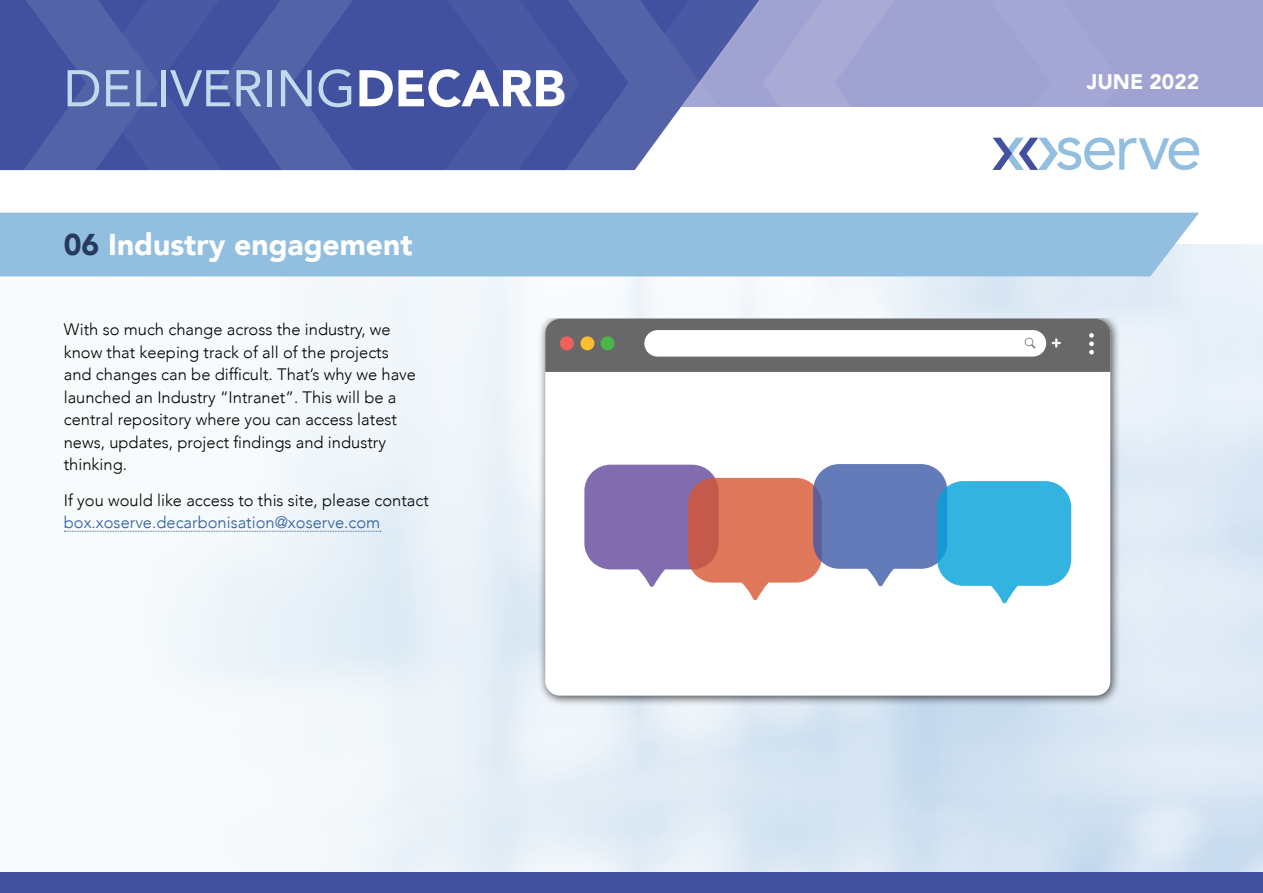
<style>
.page{position:relative;width:1263px;height:893px;background:#fff}
.page>*{position:absolute;margin:0;border:0;box-sizing:border-box;transform-origin:0 0}
.t1{font:51px "Avenir";color:#c0dbeb}
.t2{font:900 30px "Avenir";color:#fff}
.t3{font:900 21px "Avenir";color:#fff}
.t4{font:300 16.5px/22.5px "Avenir";color:#000}
.t5{font:300 16.5px "Avenir";color:#275b9b}
.s1{font-weight:900;color:#fff}
.s2{color:#263a5d}
</style>
<div class="page">
<div style="left:361px;top:0;width:902px;height:106px;background:#a0a2d1"></div>
<div style="left:0;top:872px;width:1263px;height:21px;background:#42519f"></div>
<svg style="left:0;top:0;width:1199px;height:170px"></svg>
<div style="left:0;top:213px;width:1199px;height:63px;background:#92bee0"></div>
<svg style="left:64px;top:531px;width:317px;height:1px"></svg>
<div style="left:537px;top:319px;width:584px;height:387px;background:#000;opacity:.75"></div>
<div style="left:545px;top:319px;width:565px;height:377px;background:#fff;border-radius:15px"></div>
<svg style="left:545px;top:319px;width:565px;height:53px"></svg>
<svg style="left:584px;top:464px;width:487px;height:139px"></svg>
<h1 class="t1" style="left:64px;top:48px;width:503px">DELIVERING<span class="s1">DECARB</span></h1>
<p class="t3" style="left:1087px;top:64px;width:114px">JUNE 2022</p>
<h2 class="t2" style="left:64px;top:219px;width:350px"><span class="s2">06</span> Industry engagement</h2>
<p class="t4" style="left:64px;top:318px;width:354px">With so much change across the industry, we know that keeping track of all of the projects and changes can be difficult. That’s why we have launched an Industry “Intranet”. This will be a central repository where you can access latest news, updates, project findings and industry thinking.</p>
<p class="t4" style="left:64px;top:489px;width:367px">If you would like access to this site, please contact</p>
<p class="t5" style="left:64px;top:513px;width:318px">box.xoserve.decarbonisation@xoserve.com</p>
</div>
